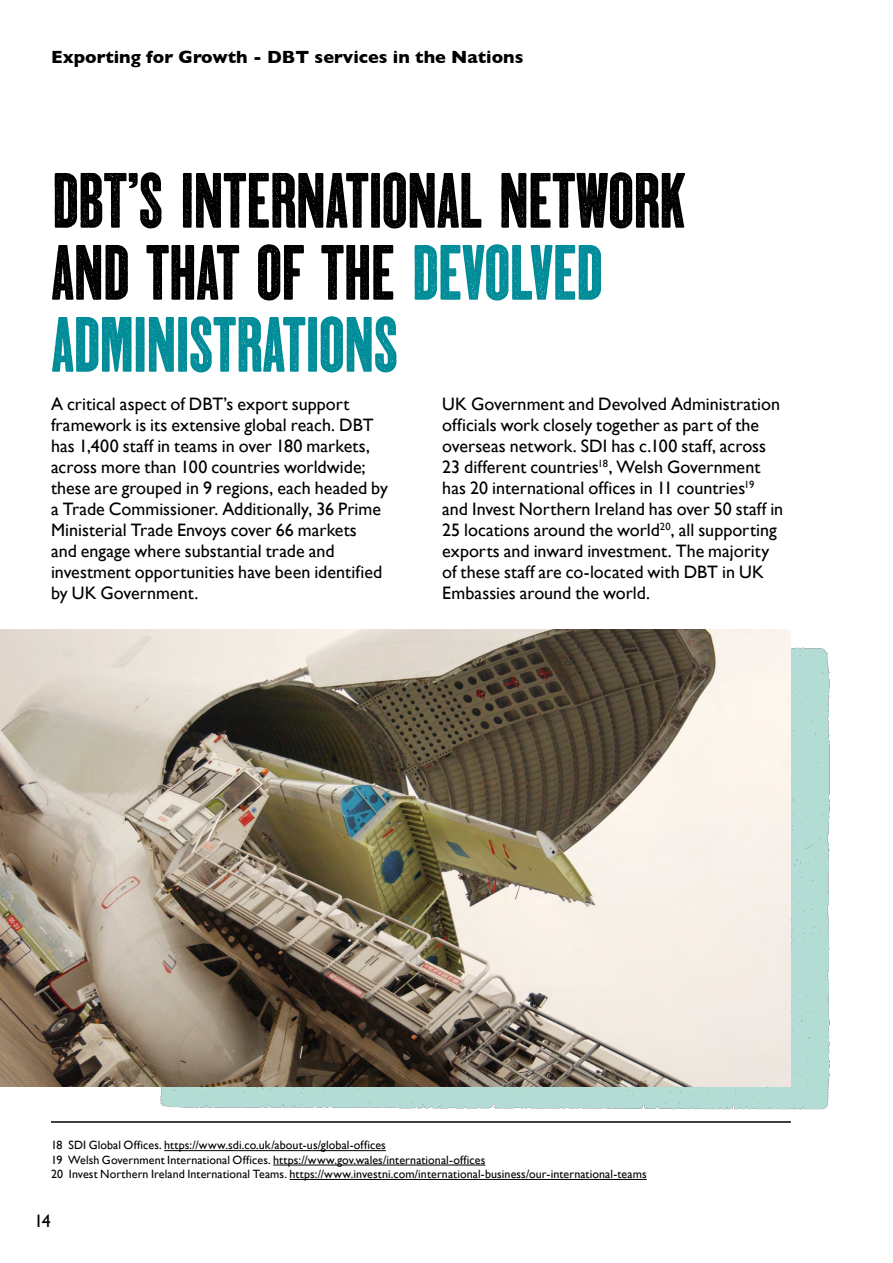
<style>
.page{position:relative;width:893px;height:1263px;background:#fff}
.page>*{position:absolute;margin:0;border:0;box-sizing:border-box;transform-origin:0 0}
.HEAD_4{font:72px/72px "Dail Tabloid Mi UK Light";letter-spacing:-.035em;color:#000}
.Body_Copy{font:18px/21px "Gill Sans 2";color:#000}
.t1{font:700 18px "Gill Sans";color:#000}
.Footnote{font:12px "Gill Sans 2";letter-spacing:.01em;color:#000}
.s1{color:#008c98}
.s2{font-family:"Gill Sans"}
</style>
<div class="page">
<img style="left:128px;top:647px;width:707px;height:463px">
<hr style="left:51px;top:1121px;width:740px;height:2px;background:#000">
<hr style="left:164px;top:1150px;width:222px;height:1px;background:#000">
<hr style="left:273px;top:1165px;width:212px;height:1px;background:#000">
<hr style="left:289px;top:1179px;width:358px;height:1px;background:#000">
<img style="left:0;top:629px;width:791px;height:457px">
<p class="t1" style="left:51px;top:43px;width:474px">Exporting for Growth - DBT services in the Nations</p>
<h4 class="HEAD_4" style="left:51px;top:163px;width:637px">DBT’S INTERNATIONAL NETWORK<br>AND THAT OF THE <span class="s1">DEVOLVED<br>ADMINISTRATIONS</span></h4>
<p class="Body_Copy" style="left:51px;top:393px;width:338px">A critical aspect of DBT’s export support framework is its extensive global reach. DBT has 1,400 staff in teams in over 180 markets, across more than 100 countries worldwide; <span class="s2">these are grouped in 9 regions, each headed by a Trade Commissioner. Additionally, 36 Prime </span>Ministerial Trade Envoys cover 66 markets<br>and engage where substantial trade and investment opportunities have been identified <span class="s2">by UK Government.</span></p>
<p class="Body_Copy" style="left:442px;top:393px;width:343px"><span class="s2">UK Government and Devolved Administration </span>officials work closely together as part of the overseas network. SDI has c.100 staff, across <span class="s2">23 different countries</span><sup>18</sup><span class="s2">, Welsh Government </span>has 20 international offices in 11 countries<sup>19 </sup>and Invest Northern Ireland has over 50 staff in 25 locations around the world<sup>20</sup>, all supporting exports and inward investment. The majority of these staff are co-located with DBT in UK Embassies around the world.</p>
<p class="Footnote" style="left:51px;top:1138px;width:336px"><span class="s2">18 SDI Global Offices.</span> https://www.sdi.co.uk/about-us/global-offices</p>
<p class="Footnote" style="left:51px;top:1152px;width:436px"><span class="s2">19 Welsh Government International Offices.</span> https://www.gov.wales/international-offices</p>
<p class="Footnote" style="left:51px;top:1167px;width:597px">20 Invest Northern Ireland International Teams. https://www.investni.com/international-business/our-international-teams</p>
<p class="Body_Copy" style="left:34px;top:1210px;width:18px">14</p>
</div>
